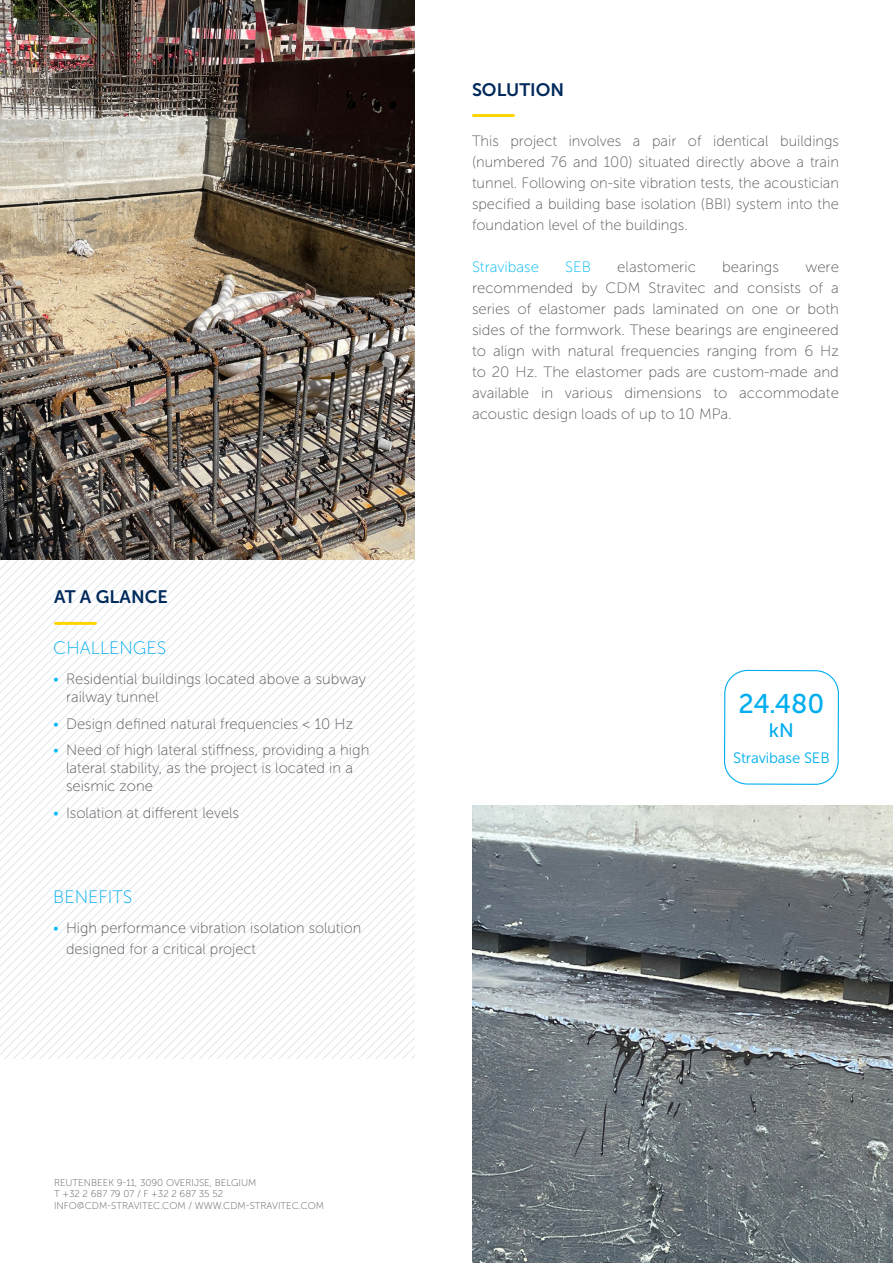
<style>
.page{position:relative;width:893px;height:1263px;background:#fff}
.page>*{position:absolute;margin:0;border:0;box-sizing:border-box;transform-origin:0 0}
.t1{font:27px "Museo Sans 500";color:#00aeef}
.t2{font:19.5px "Museo Sans 500";color:#00aeef}
.t3{font:18px "Museo Sans 100";color:#00aeef}
.t4{font:18px "Museo Sans 700";color:#002a5b}
.basis{font:15px/21px "Museo Sans 100";color:#57585a}
.t5{font:15px "Museo Sans 300";letter-spacing:-.01em;color:#00aeef}
.basis-2{font:15px "Museo Sans 100";color:#00baf1}
.t6{font:9.75px "Museo Sans 100";color:#57585a}
.s1{color:#00baf1}
</style>
<div class="page">
<div style="left:724px;top:670px;width:115px;height:115px;border:1px solid #00aeef;border-radius:23px"></div>
<img style="left:0;top:0;width:415px;height:560px">
<img style="left:472px;top:805px;width:421px;height:458px">
<svg style="left:0;top:560px;width:415px;height:499px"></svg>
<hr style="left:56px;top:622px;width:39px;height:3px;background:#fed503">
<hr style="left:473px;top:114px;width:40px;height:3px;background:#fed503">
<p class="t4" style="left:54px;top:587px;width:115px">AT A GLANCE</p>
<p class="t3" style="left:53px;top:638px;width:115px">CHALLENGES</p>
<p class="basis" style="left:66px;top:670px;width:302px;line-height:18px;text-indent:-13px"><span class="s1">•</span> Residential buildings located above a subway railway tunnel</p>
<p class="basis" style="left:53px;top:713px;width:301px"><span class="s1">•</span> Design defined natural frequencies &lt; 10 Hz</p>
<p class="basis" style="left:66px;top:741px;width:305px;line-height:18px;text-indent:-13px"><span class="s1">•</span> Need of high lateral stiffness, providing a high lateral stability, as the project is located in a seismic zone</p>
<p class="basis" style="left:53px;top:802px;width:187px"><span class="s1">•</span> Isolation at different levels</p>
<p class="t3" style="left:53px;top:887px;width:81px">BENEFITS</p>
<p class="basis" style="left:66px;top:918px;width:297px;text-indent:-13px"><span class="s1">•</span> High performance vibration isolation solution designed for a critical project</p>
<p class="t6" style="left:54px;top:1177px;width:204px">REUTENBEEK 9-11, 3090 OVERIJSE, BELGIUM</p>
<p class="t6" style="left:54px;top:1189px;width:171px">T +32 2 687 79 07 / F +32 2 687 35 52</p>
<p class="t6" style="left:54px;top:1200px;width:272px">INFO@CDM-STRAVITEC.COM / WWW.CDM-STRAVITEC.COM</p>
<p class="t4" style="left:472px;top:80px;width:94px">SOLUTION</p>
<p class="basis" style="left:472px;top:130px;width:368px;text-align:justify">This project involves a pair of identical buildings (numbered 76 and 100) situated directly above a train tunnel. Following on-site vibration tests, the acoustician specified a building base isolation (BBI) system into the foundation level of the buildings.</p>
<p class="basis-2" style="left:472px;top:258px;width:68px">Stravibase</p>
<p class="basis-2" style="left:565px;top:258px;width:27px">SEB</p>
<p class="basis" style="left:617px;top:256px;width:80px">elastomeric</p>
<p class="basis" style="left:722px;top:256px;width:58px">bearings</p>
<p class="basis" style="left:472px;top:256px;width:368px;text-align:justify;text-indent:333px">were recommended by CDM Stravitec and consists of a series of elastomer pads laminated on one or both sides of the formwork. These bearings are engineered to align with natural frequencies ranging from 6 Hz to 20 Hz. The elastomer pads are custom-made and available in various dimensions to accommodate acoustic design loads of up to 10 MPa.</p>
<p class="t1" style="left:738px;top:689px;width:87px">24.480</p>
<p class="t2" style="left:769px;top:720px;width:27px">kN</p>
<p class="t5" style="left:733px;top:749px;width:98px">Stravibase SEB</p>
</div>
